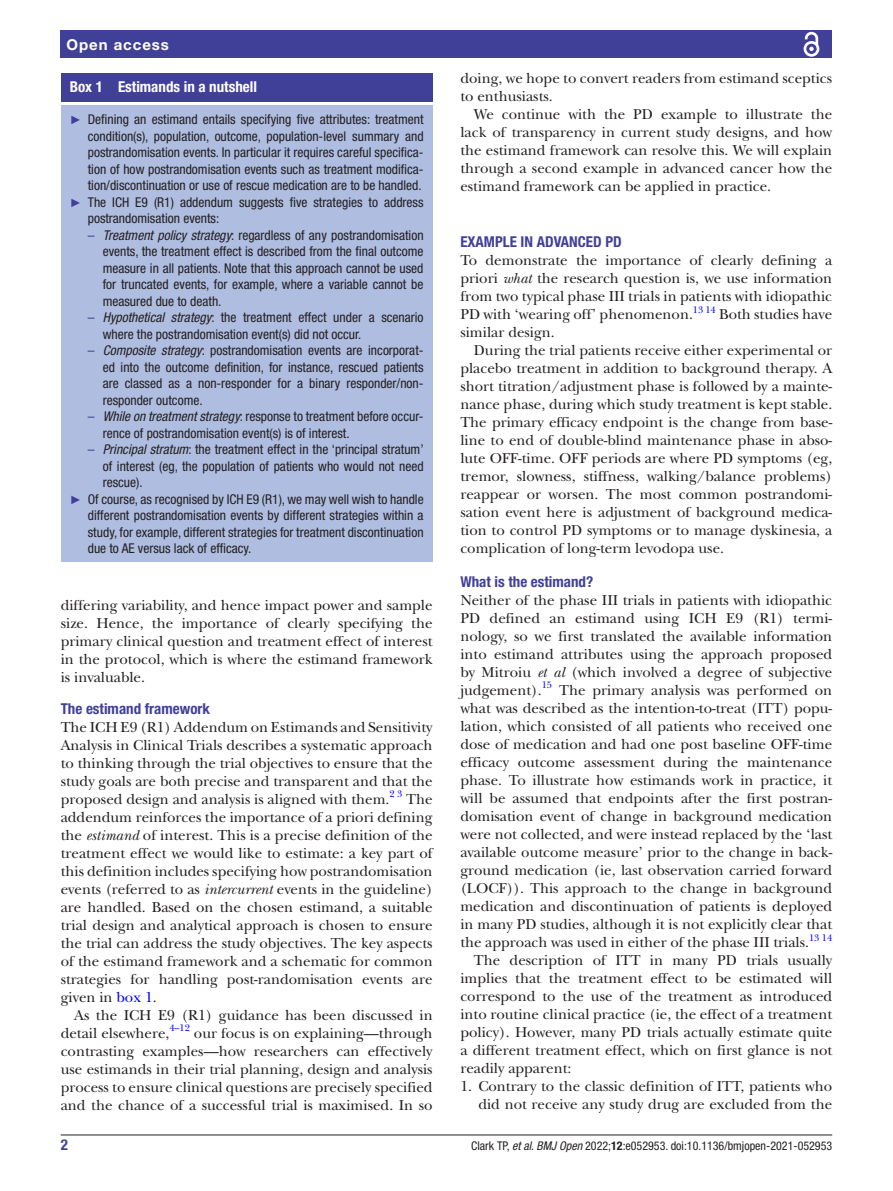
<style>
.page{position:relative;width:893px;height:1191px;background:#fff}
.page>*{position:absolute;margin:0;border:0;box-sizing:border-box;transform-origin:0 0}
.t1{font:15px/18px "New Baskerville";color:#231f20;text-align:justify}
.t2{font:700 condensed 15px "Helvetica Neue LT Std";color:#414099}
.t3{font:700 condensed 15px "Helvetica Neue LT Std";color:#fff}
.t4{font:700 15px "Helvetica Neue LT Std";letter-spacing:.065em;color:#fff}
.t5{font:condensed 13.5px/16.5px "Helvetica Neue LT Std";color:#231f20;text-align:justify}
.t6{font:condensed 12px "Helvetica Neue LT Std";color:#231f20}
.t7{font:9.9px "New Baskerville";color:#00f}
.s1{font-family:"Arial";font-stretch:normal;font-size:12px;color:#414099}
.s2{color:#414099}
.s3{font-style:italic}
.s4{color:#00f}
.s5{font-weight:700}
</style>
<div class="page">
<hr style="left:61px;top:1134px;width:771px;height:1px;background:#231f20">
<div style="left:61px;top:31px;width:771px;height:27px;background:#414099"></div>
<svg style="left:803px;top:31px;width:17px;height:26px"></svg>
<div style="left:61px;top:73px;width:372px;height:28px;background:#414099"></div>
<div style="left:61px;top:106px;width:372px;height:456px;background:#afbde1"></div>
<p class="t4" style="left:66px;top:35px;width:104px">Open access</p>
<p class="t3" style="left:70px;top:78px;width:189px">Box 1 Estimands in a nutshell</p>
<p class="t5" style="left:70px;top:111px;width:355px"><span class="s1">►</span> Defining an estimand entails specifying five attributes: treatment</p>
<p class="t5" style="left:88px;top:128px;width:337px">condition(s), population, outcome, population-level summary and</p>
<p class="t5" style="left:88px;top:144px;width:337px">postrandomisation events. In particular it requires careful specifica-</p>
<p class="t5" style="left:88px;top:161px;width:337px">tion of how postrandomisation events such as treatment modifica-</p>
<p class="t5" style="left:88px;top:177px;width:335px">tion/discontinuation or use of rescue medication are to be handled.</p>
<p class="t5" style="left:70px;top:194px;width:355px"><span class="s1">►</span> The ICH E9 (R1) addendum suggests five strategies to address</p>
<p class="t5" style="left:88px;top:210px;width:133px">postrandomisation events:</p>
<p class="t5" style="left:103px;top:227px;width:322px;text-indent:-15px"><span class="s2">–</span> <span class="s3">Treatment policy strategy</span>: regardless of any postrandomisation events, the treatment effect is described from the final outcome measure in all patients. Note that this approach cannot be used for truncated events, for example, where a variable cannot be measured due to death.</p>
<p class="t5" style="left:103px;top:309px;width:322px;text-indent:-15px"><span class="s2">–</span> <span class="s3">Hypothetical strategy</span>: the treatment effect under a scenario where the postrandomisation event(s) did not occur.</p>
<p class="t5" style="left:103px;top:342px;width:322px;text-indent:-15px"><span class="s2">–</span> <span class="s3">Composite strategy</span>: postrandomisation events are incorporat&shy;ed into the outcome definition, for instance, rescued patients are classed as a non-responder for a binary responder/non&shy;responder outcome.</p>
<p class="t5" style="left:103px;top:408px;width:322px;text-indent:-15px"><span class="s2">–</span> <span class="s3">While on treatment strategy</span>: response to treatment before occur&shy;rence of postrandomisation event(s) is of interest.</p>
<p class="t5" style="left:88px;top:441px;width:337px"><span class="s2">–</span> <span class="s3">Principal stratum</span>: the treatment effect in the ‘principal stratum’</p>
<p class="t5" style="left:103px;top:458px;width:322px">of interest (eg, the population of patients who would not need</p>
<p class="t5" style="left:103px;top:474px;width:41px">rescue).</p>
<p class="t5" style="left:70px;top:491px;width:355px"><span class="s1">►</span> Of course, as recognised by ICH E9 (R1), we may well wish to handle</p>
<p class="t5" style="left:88px;top:507px;width:337px">different postrandomisation events by different strategies within a</p>
<p class="t5" style="left:88px;top:524px;width:337px">study, for example, different strategies for treatment discontinuation</p>
<p class="t5" style="left:88px;top:540px;width:165px">due to AE versus lack of efficacy.</p>
<p class="t1" style="left:61px;top:596px;width:373px">differing variability, and hence impact power and sample size. Hence, the importance of clearly specifying the primary clinical question and treatment effect of interest in the protocol, which is where the estimand framework is invaluable.</p>
<p class="t2" style="left:61px;top:699px;width:151px">The estimand framework</p>
<p class="t1" style="left:61px;top:718px;width:373px">The ICH E9 (R1) Addendum on Estimands and Sensitivity Analysis in Clinical Trials describes a systematic approach to thinking through the trial objectives to ensure that the study goals are both precise and transparent and that the proposed design and analysis is aligned with them.</p>
<p class="t7" style="left:390px;top:788px;width:14px">2 3</p>
<p class="t1" style="left:61px;top:790px;width:373px;text-indent:345px">The addendum reinforces the importance of a priori defining the <span class="s3">estimand</span> of interest. This is a precise definition of the treatment effect we would like to estimate: a key part of this definition includes specifying how postrandomisation events (referred to as <span class="s3">intercurrent</span> events in the guideline) are handled. Based on the chosen estimand, a suitable trial design and analytical approach is chosen to ensure the trial can address the study objectives. The key aspects of the estimand framework and a schematic for common strategies for handling post-randomisation events are given in <span class="s4">box 1</span>.</p>
<p class="t1" style="left:61px;top:1006px;width:373px;text-indent:14px">As the ICH E9 (R1) guidance has been discussed in detail elsewhere,<sup>4–12</sup> our focus is on explaining—through contrasting examples—how researchers can effectively use estimands in their trial planning, design and analysis process to ensure clinical questions are precisely specified and the chance of a successful trial is maximised. In so</p>
<p class="t1" style="left:460px;top:69px;width:373px">doing, we hope to convert readers from estimand sceptics to enthusiasts.</p>
<p class="t1" style="left:460px;top:105px;width:373px;text-indent:14px">We continue with the PD example to illustrate the lack of transparency in current study designs, and how the estimand framework can resolve this. We will explain through a second example in advanced cancer how the estimand framework can be applied in practice.</p>
<p class="t2" style="left:460px;top:233px;width:163px">EXAMPLE IN ADVANCED PD</p>
<p class="t1" style="left:460px;top:251px;width:373px">To demonstrate the importance of clearly defining a priori <span class="s3">what</span> the research question is, we use information from two typical phase III trials in patients with idiopathic PD with ‘wearing off’ phenomenon.</p>
<p class="t7" style="left:693px;top:303px;width:24px">13 14</p>
<p class="t1" style="left:719px;top:305px;width:115px">Both studies have</p>
<p class="t1" style="left:460px;top:323px;width:96px">similar design.</p>
<p class="t1" style="left:474px;top:341px;width:360px">During the trial patients receive either experimental or</p>
<p class="t1" style="left:460px;top:359px;width:373px">placebo treatment in addition to background therapy. A</p>
<p class="t1" style="left:460px;top:377px;width:373px">short titration/adjustment phase is followed by a mainte-</p>
<p class="t1" style="left:460px;top:395px;width:373px">nance phase, during which study treatment is kept stable.</p>
<p class="t1" style="left:460px;top:413px;width:373px">The primary efficacy endpoint is the change from base-</p>
<p class="t1" style="left:460px;top:431px;width:373px">line to end of double-blind maintenance phase in abso-</p>
<p class="t1" style="left:460px;top:449px;width:373px">lute OFF-time. OFF periods are where PD symptoms (eg,</p>
<p class="t1" style="left:460px;top:467px;width:373px">tremor, slowness, stiffness, walking/balance problems)</p>
<p class="t1" style="left:460px;top:485px;width:373px">reappear or worsen. The most common postrandomi-</p>
<p class="t1" style="left:460px;top:503px;width:373px">sation event here is adjustment of background medica-</p>
<p class="t1" style="left:460px;top:521px;width:373px">tion to control PD symptoms or to manage dyskinesia, a</p>
<p class="t1" style="left:460px;top:539px;width:265px">complication of long-term levodopa use.</p>
<p class="t2" style="left:460px;top:573px;width:134px">What is the estimand?</p>
<p class="t1" style="left:460px;top:591px;width:373px">Neither of the phase III trials in patients with idiopathic PD defined an estimand using ICH E9 (R1) termi&shy;nology, so we first translated the available information into estimand attributes using the approach proposed by Mitroiu <span class="s3">et al</span> (which involved a degree of subjective judgement).</p>
<p class="t7" style="left:542px;top:679px;width:12px">15</p>
<p class="t1" style="left:460px;top:681px;width:373px;text-indent:99px">The primary analysis was performed on what was described as the intention-to-treat (ITT) popu&shy;lation, which consisted of all patients who received one dose of medication and had one post baseline OFF-time efficacy outcome assessment during the maintenance phase. To illustrate how estimands work in practice, it will be assumed that endpoints after the first postran&shy;domisation event of change in background medication were not collected, and were instead replaced by the ‘last available outcome measure’ prior to the change in back&shy;ground medication (ie, last observation carried forward (LOCF)). This approach to the change in background medication and discontinuation of patients is deployed in many PD studies, although it is not explicitly clear that the approach was used in either of the phase III trials.</p>
<p class="t7" style="left:809px;top:931px;width:25px">13 14</p>
<p class="t1" style="left:460px;top:951px;width:373px;text-indent:14px">The description of ITT in many PD trials usually implies that the treatment effect to be estimated will correspond to the use of the treatment as introduced into routine clinical practice (ie, the effect of a treatment policy). However, many PD trials actually estimate quite a different treatment effect, which on first glance is not readily apparent:</p>
<p class="t1" style="left:460px;top:1077px;width:373px;text-align:right">1. Contrary to the classic definition of ITT, patients who did not receive any study drug are excluded from the</p>
<p class="t2" style="left:61px;top:1135px;width:9px">2</p>
<p class="t6" style="left:471px;top:1138px;width:362px">Clark TP, <span class="s3">et al</span>. <span class="s3">BMJ Open</span> 2022;<span class="s5">12</span>:e052953. doi:10.1136/bmjopen-2021-052953</p>
</div>
